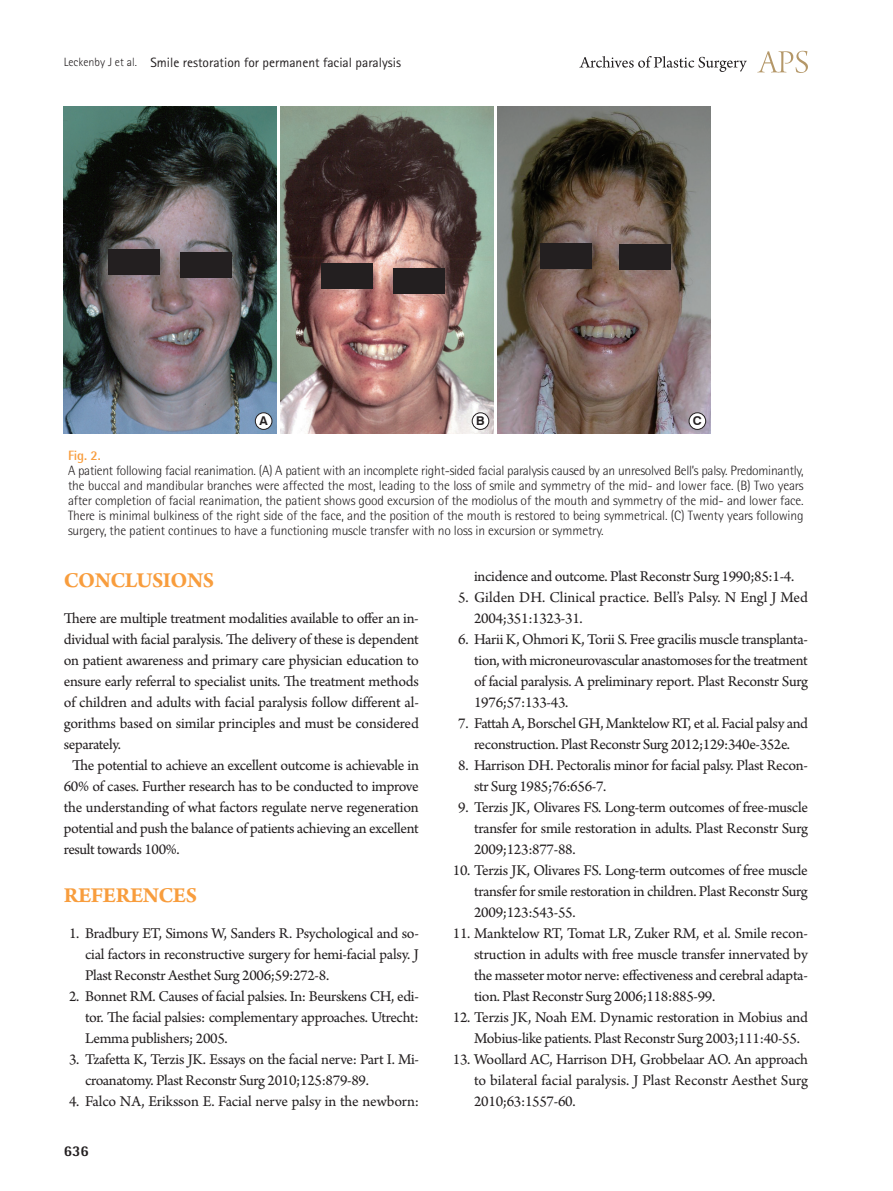
<style>
.page{position:relative;width:893px;height:1191px;background:#fff}
.page>*{position:absolute;margin:0;border:0;box-sizing:border-box;transform-origin:0 0}
.t1{font:700 22.5px "Arno Pro";letter-spacing:-.02em;color:#f89d3d}
.t2{font:15.75px/21px "Arno Pro";letter-spacing:-.02em;color:#231f20;text-align:justify}
.t3{font:15.75px/21px "Arno Pro";color:#231f20}
.t4{font:800 15px "Rotis Semi Sans Std";color:#231f20}
.t5{font:300 13.5px/15px "Rotis Semi Sans Std";letter-spacing:-.01em;color:#231f20;text-align:justify}
.t6{font:13.5px "Rotis Sans Serif Std";color:#231f20}
.t7{font:700 13.5px "Rotis Semi Sans Std";color:#f89d3d}
.t8{font:700 12.15px "Swiss 721 BT";color:#231f20}
.s1{font-weight:300;font-size:12px}
</style>
<div class="page">
<svg style="left:757px;top:51px;width:51px;height:22px"></svg>
<svg style="left:579px;top:56px;width:168px;height:16px"></svg>
<img style="left:64px;top:106px;width:212px;height:328px">
<img style="left:281px;top:106px;width:212px;height:328px">
<img style="left:497px;top:106px;width:213px;height:328px">
<div style="left:255px;top:413px;width:17px;height:16px;background:#fff;border-radius:50%"></div>
<div style="left:255px;top:412px;width:17px;height:17px;border:1px solid #231f20;border-radius:50%"></div>
<div style="left:472px;top:413px;width:17px;height:16px;background:#fff;border-radius:50%"></div>
<div style="left:472px;top:412px;width:17px;height:17px;border:1px solid #231f20;border-radius:50%"></div>
<div style="left:689px;top:413px;width:17px;height:16px;background:#fff;border-radius:50%"></div>
<div style="left:689px;top:412px;width:17px;height:17px;border:1px solid #231f20;border-radius:50%"></div>
<div style="left:108px;top:249px;width:51px;height:26px;background:#231f20"></div>
<div style="left:181px;top:252px;width:51px;height:26px;background:#231f20"></div>
<div style="left:321px;top:264px;width:51px;height:25px;background:#231f20"></div>
<div style="left:393px;top:268px;width:51px;height:26px;background:#231f20"></div>
<div style="left:540px;top:243px;width:51px;height:25px;background:#231f20"></div>
<div style="left:620px;top:244px;width:51px;height:25px;background:#231f20"></div>
<p class="t6" style="left:64px;top:54px;width:339px"><span class="s1">Leckenby J et al.</span> Smile restoration for permanent facial paralysis</p>
<p class="t8" style="left:259px;top:414px;width:10px">A</p>
<p class="t8" style="left:476px;top:414px;width:10px">B</p>
<p class="t8" style="left:693px;top:414px;width:10px">C</p>
<p class="t7" style="left:68px;top:447px;width:34px">Fig. 2.</p>
<p class="t5" style="left:68px;top:463px;width:737px">A patient following facial reanimation. (A) A patient with an incomplete right-sided facial paralysis caused by an unresolved Bell’s palsy. Predominantly, the buccal and mandibular branches were affected the most, leading to the loss of smile and symmetry of the mid- and lower face. (B) Two years after completion of facial reanimation, the patient shows good excursion of the modiolus of the mouth and symmetry of the mid- and lower face.<br>There is minimal bulkiness of the right side of the face, and the position of the mouth is restored to being symmetrical. (C) Twenty years following surgery, the patient continues to have a functioning muscle transfer with no loss in excursion or symmetry.</p>
<h1 class="t1" style="left:64px;top:567px;width:152px">CONCLUSIONS</h1>
<p class="t2" style="left:64px;top:609px;width:357px">There are multiple treatment modalities available to offer an in-</p>
<p class="t2" style="left:64px;top:630px;width:357px">dividual with facial paralysis. The delivery of these is dependent</p>
<p class="t2" style="left:64px;top:651px;width:357px">on patient awareness and primary care physician education to</p>
<p class="t2" style="left:64px;top:672px;width:357px">ensure early referral to specialist units. The treatment methods</p>
<p class="t2" style="left:64px;top:693px;width:357px">of children and adults with facial paralysis follow different al-</p>
<p class="t2" style="left:64px;top:714px;width:357px">gorithms based on similar principles and must be considered</p>
<p class="t2" style="left:64px;top:735px;width:59px">separately.</p>
<p class="t2" style="left:72px;top:756px;width:348px">The potential to achieve an excellent outcome is achievable in</p>
<p class="t2" style="left:64px;top:777px;width:356px">60% of cases. Further research has to be conducted to improve</p>
<p class="t2" style="left:64px;top:798px;width:356px">the understanding of what factors regulate nerve regeneration</p>
<p class="t2" style="left:64px;top:819px;width:357px">potential and push the balance of patients achieving an excellent</p>
<p class="t2" style="left:64px;top:840px;width:118px">result towards 100%.</p>
<h1 class="t1" style="left:64px;top:882px;width:135px">REFERENCES</h1>
<p class="t2" style="left:85px;top:924px;width:335px;text-indent:-16px">1. Bradbury ET, Simons W, Sanders R. Psychological and so&shy;cial factors in reconstructive surgery for hemi-facial palsy. J Plast Reconstr Aesthet Surg 2006;59:272-8.</p>
<p class="t2" style="left:85px;top:987px;width:335px;text-indent:-16px">2. Bonnet RM. Causes of facial palsies. In: Beurskens CH, edi&shy;tor. The facial palsies: complementary approaches. Utrecht:<br>Lemma publishers; 2005.</p>
<p class="t2" style="left:85px;top:1050px;width:335px;text-indent:-16px">3. Tzafetta K, Terzis JK. Essays on the facial nerve: Part I. Mi&shy;croanatomy. Plast Reconstr Surg 2010;125:879-89.</p>
<p class="t2" style="left:69px;top:1092px;width:351px">4. Falco NA, Eriksson E. Facial nerve palsy in the newborn:</p>
<p class="t4" style="left:64px;top:1141px;width:27px">636</p>
<p class="t2" style="left:474px;top:567px;width:322px">incidence and outcome. Plast Reconstr Surg 1990;85:1-4.</p>
<p class="t3" style="left:474px;top:588px;width:335px;text-indent:-16px">5. Gilden DH. Clinical practice. Bell’s Palsy. N Engl J Med<br>2004;351:1323-31.</p>
<p class="t2" style="left:474px;top:630px;width:335px;text-indent:-16px">6. Harii K, Ohmori K, Torii S. Free gracilis muscle transplanta&shy;tion, with microneurovascular anastomoses for the treatment of facial paralysis. A preliminary report. Plast Reconstr Surg 1976;57:133-43.</p>
<p class="t2" style="left:458px;top:714px;width:351px;text-align:center">7. Fattah A, Borschel GH, Manktelow RT, et al. Facial palsy and reconstruction. Plast Reconstr Surg 2012;129:340e-352e.</p>
<p class="t2" style="left:474px;top:756px;width:335px;text-indent:-16px">8. Harrison DH. Pectoralis minor for facial palsy. Plast Recon&shy;str Surg 1985;76:656-7.</p>
<p class="t2" style="left:474px;top:798px;width:335px;text-indent:-16px">9. Terzis JK, Olivares FS. Long-term outcomes of free-muscle transfer for smile restoration in adults. Plast Reconstr Surg 2009;123:877-88.</p>
<p class="t2" style="left:474px;top:861px;width:335px;text-indent:-21px">10. Terzis JK, Olivares FS. Long-term outcomes of free muscle transfer for smile restoration in children. Plast Reconstr Surg 2009;123:543-55.</p>
<p class="t2" style="left:474px;top:923px;width:335px;text-indent:-21px">11. Manktelow RT, Tomat LR, Zuker RM, et al. Smile recon&shy;struction in adults with free muscle transfer innervated by the masseter motor nerve: effectiveness and cerebral adapta&shy;tion. Plast Reconstr Surg 2006;118:885-99.</p>
<p class="t2" style="left:474px;top:1007px;width:335px;text-indent:-21px">12. Terzis JK, Noah EM. Dynamic restoration in Mobius and<br>Mobius-like patients. Plast Reconstr Surg 2003;111:40-55.</p>
<p class="t2" style="left:474px;top:1049px;width:335px;text-indent:-21px">13. Woollard AC, Harrison DH, Grobbelaar AO. An approach to bilateral facial paralysis. J Plast Reconstr Aesthet Surg 2010;63:1557-60.</p>
</div>
